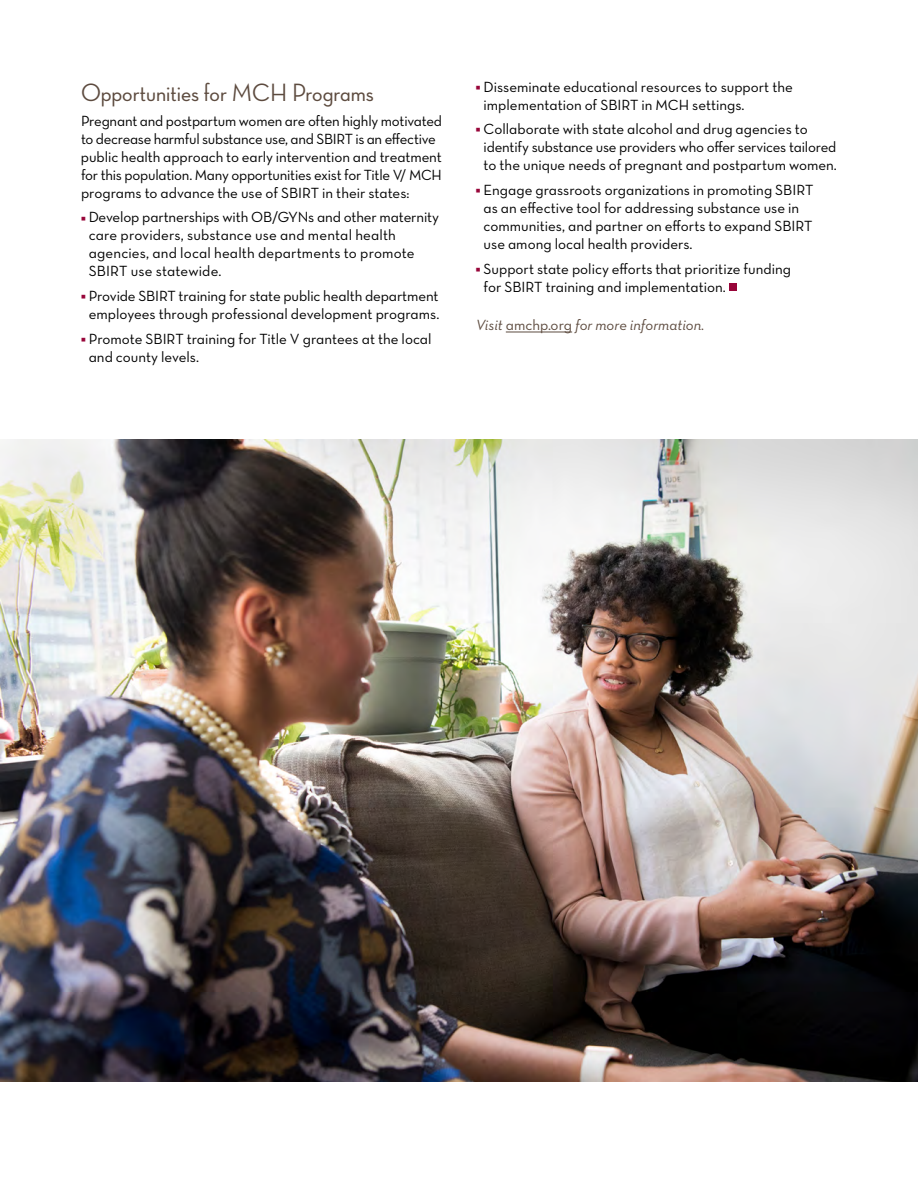
<style>
.page{position:relative;width:918px;height:1188px;background:#fff}
.page>*{position:absolute;margin:0;border:0;box-sizing:border-box;transform-origin:0 0}
.t1{font:25.5px "Neutra Disp Medium Alt";color:#5d4b3f}
.t2{font:15px/18px "Neutra Text TF Book Alt";color:#000}
.t3{font:15px "Neutra Text TF Book Italic Alt";color:#5d4b3f}
.s1{color:#980539}
.s2{font-family:"Neutra Text TF Book Alt"}
</style>
<div class="page">
<img style="left:0;top:439px;width:918px;height:643px">
<hr style="left:506px;top:332px;width:66px;height:1px;background:#5d4b3f">
<div style="left:729px;top:283px;width:7px;height:7px;background:#980539"></div>
<h1 class="t1" style="left:81px;top:78px;width:295px">Opportunities for MCH Programs</h1>
<p class="t2" style="left:81px;top:111px;width:363px">Pregnant and postpartum women are often highly motivated to decrease harmful substance use, and SBIRT is an effective public health approach to early intervention and treatment for this population. Many opportunities exist for Title V/ MCH programs to advance the use of SBIRT in their states:</p>
<p class="t2" style="left:89px;top:208px;width:352px;text-indent:-8px"><span class="s1">■</span> Develop partnerships with OB/GYNs and other maternity care providers, substance use and mental health agencies, and local health departments to promote SBIRT use statewide.</p>
<p class="t2" style="left:81px;top:287px;width:360px;text-align:center"><span class="s1">■</span> Provide SBIRT training for state public health department employees through professional development programs.</p>
<p class="t2" style="left:89px;top:330px;width:344px;text-indent:-8px"><span class="s1">■</span> Promote SBIRT training for Title V grantees at the local and county levels.</p>
<p class="t2" style="left:484px;top:77px;width:311px;text-indent:-8px"><span class="s1">■</span> Disseminate educational resources to support the implementation of SBIRT in MCH settings.</p>
<p class="t2" style="left:484px;top:120px;width:355px;text-indent:-8px"><span class="s1">■</span> Collaborate with state alcohol and drug agencies to identify substance use providers who offer services tailored to the unique needs of pregnant and postpartum women.</p>
<p class="t2" style="left:484px;top:181px;width:331px;text-indent:-8px"><span class="s1">■</span> Engage grassroots organizations in promoting SBIRT as an effective tool for addressing substance use in communities, and partner on efforts to expand SBIRT use among local health providers.</p>
<p class="t2" style="left:484px;top:259px;width:309px;text-indent:-8px"><span class="s1">■</span> Support state policy efforts that prioritize funding for SBIRT training and implementation.</p>
<p class="t3" style="left:476px;top:316px;width:230px">Visit <span class="s2">amchp.org</span> for more information.</p>
</div>
